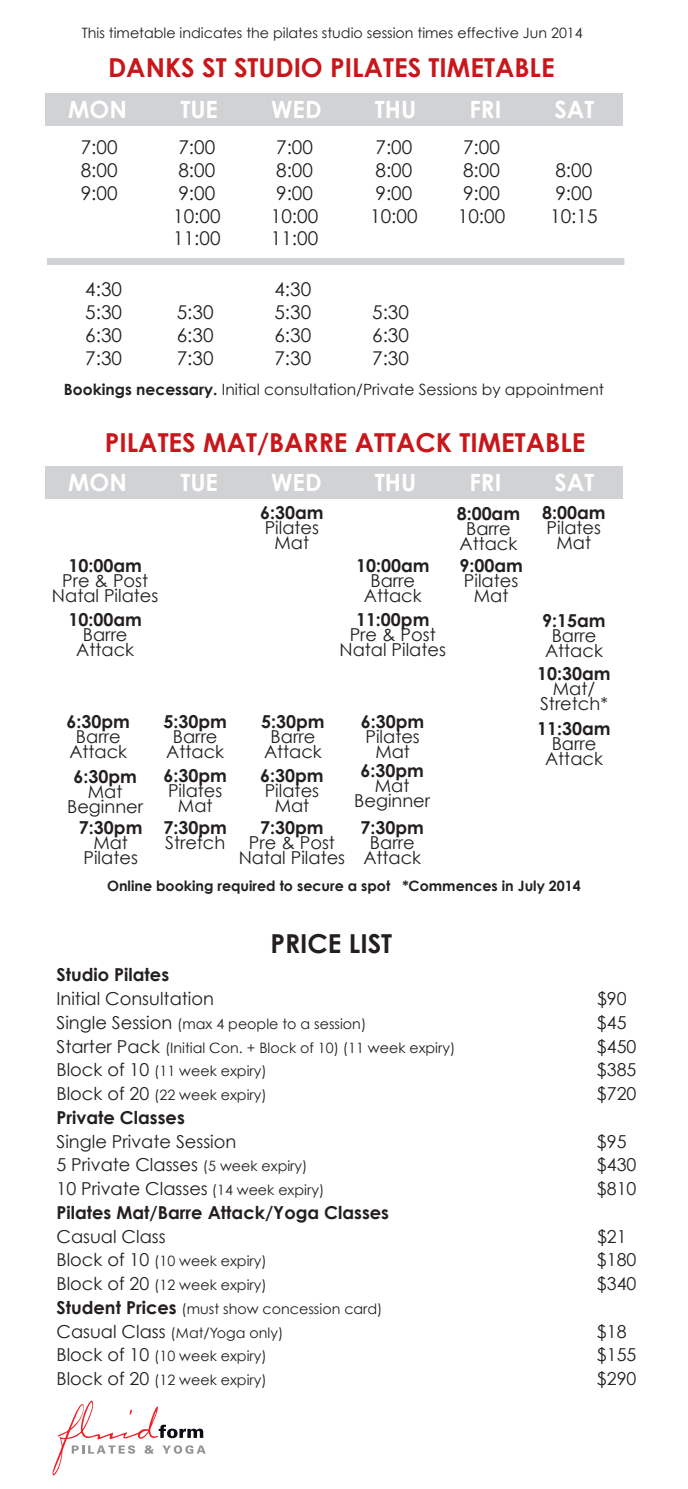
<style>
.page{position:relative;width:688px;height:1489px;background:#fff}
.page>*{position:absolute;margin:0;border:0;box-sizing:border-box;transform-origin:0 0}
.t1{font:700 26px "Century Gothic";color:#c8171b}
.t2{font:700 26px "Century Gothic";color:#231f20}
.t3{font:700 23.75px "Century Gothic";color:#fff}
.t4{font:19px/22.8px "Century Gothic";color:#231f20;text-align:justify}
.t5{font:17.75px/15px "Century Gothic";color:#231f20;text-align:center}
.t6{font:700 17.75px "Century Gothic";color:#231f20}
.t7{font:15.5px "Century Gothic";color:#231f20}
.t8{font:14.25px/23.8px "Century Gothic";color:#231f20}
.t9{font:700 14.25px "Century Gothic";color:#231f20}
.s1{font-weight:700}
.s2{font-size:17.75px}
.s3{font-size:14.25px}
.s4{font-weight:700;font-size:17.75px}
</style>
<div class="page">
<div style="left:45px;top:93px;width:577px;height:33px;background:#d1d2d4"></div>
<div style="left:45px;top:466px;width:577px;height:32px;background:#d1d2d4"></div>
<div style="left:47px;top:258px;width:577px;height:7px;background:#d1d2d4"></div>
<svg style="left:52px;top:1400px;width:154px;height:75px"></svg>
<p class="t8" style="left:82px;top:21px;width:502px">This timetable indicates the pilates studio session times effective Jun 2014</p>
<h1 class="t1" style="left:108px;top:51px;width:448px">DANKS ST STUDIO PILATES TIMETABLE</h1>
<h2 class="t3" style="left:68px;top:95px;width:60px">MON</h2>
<h2 class="t3" style="left:180px;top:95px;width:39px">TUE</h2>
<h2 class="t3" style="left:271px;top:95px;width:52px">WED</h2>
<h2 class="t3" style="left:375px;top:95px;width:43px">THU</h2>
<h2 class="t3" style="left:469px;top:95px;width:33px">FRI</h2>
<h2 class="t3" style="left:554px;top:95px;width:41px">SAT</h2>
<p class="t4" style="left:81px;top:136px;width:38px">7:00<br>8:00<br>9:00</p>
<p class="t4" style="left:271px;top:136px;width:49px;text-align:left">7:00<br>8:00<br>9:00<br>10:00<br>11:00</p>
<p class="t4" style="left:173px;top:136px;width:49px;text-align:left">7:00<br>8:00<br>9:00<br>10:00<br>11:00</p>
<p class="t4" style="left:85px;top:278px;width:38px">4:30<br>5:30<br>6:30<br>7:30</p>
<p class="t4" style="left:177px;top:300px;width:38px">5:30<br>6:30<br>7:30</p>
<p class="t4" style="left:274px;top:278px;width:38px">4:30<br>5:30<br>6:30<br>7:30</p>
<p class="t4" style="left:370px;top:136px;width:49px;text-align:left">7:00<br>8:00<br>9:00<br>10:00</p>
<p class="t4" style="left:457px;top:136px;width:49px;text-align:left">7:00<br>8:00<br>9:00<br>10:00</p>
<p class="t4" style="left:372px;top:300px;width:38px">5:30<br>6:30<br>7:30</p>
<p class="t4" style="left:550px;top:158px;width:49px;text-align:left">8:00<br>9:00<br>10:15</p>
<p class="t7" style="left:64px;top:380px;width:541px"><span class="s1">Bookings necessary.</span> Initial consultation/Private Sessions by appointment</p>
<h1 class="t1" style="left:105px;top:426px;width:482px">PILATES MAT/BARRE ATTACK TIMETABLE</h1>
<h2 class="t3" style="left:68px;top:467px;width:60px">MON</h2>
<h2 class="t3" style="left:180px;top:467px;width:39px">TUE</h2>
<h2 class="t3" style="left:271px;top:467px;width:52px">WED</h2>
<h2 class="t3" style="left:375px;top:467px;width:43px">THU</h2>
<h2 class="t3" style="left:469px;top:467px;width:33px">FRI</h2>
<h2 class="t3" style="left:554px;top:467px;width:41px">SAT</h2>
<p class="t6" style="left:68px;top:554px;width:75px">10:00am</p>
<p class="t5" style="left:52px;top:572px;width:108px">Pre &amp; Post<br>Natal Pilates</p>
<p class="t6" style="left:68px;top:608px;width:75px">10:00am</p>
<p class="t5" style="left:76px;top:626px;width:59px">Barre<br>Attack</p>
<p class="t6" style="left:260px;top:501px;width:65px">6:30am</p>
<p class="t5" style="left:264px;top:520px;width:56px">Pilates<br>Mat</p>
<p class="t6" style="left:356px;top:554px;width:75px">10:00am</p>
<p class="t5" style="left:364px;top:572px;width:59px">Barre<br>Attack</p>
<p class="t6" style="left:356px;top:608px;width:75px">11:00pm</p>
<p class="t5" style="left:339px;top:626px;width:108px">Pre &amp; Post<br>Natal Pilates</p>
<p class="t6" style="left:456px;top:502px;width:65px">8:00am</p>
<p class="t5" style="left:459px;top:520px;width:59px">Barre<br>Attack</p>
<p class="t6" style="left:459px;top:554px;width:65px">9:00am</p>
<p class="t5" style="left:464px;top:572px;width:56px">Pilates<br>Mat</p>
<p class="t6" style="left:66px;top:710px;width:65px">6:30pm</p>
<p class="t5" style="left:69px;top:729px;width:59px">Barre<br>Attack</p>
<p class="t6" style="left:73px;top:765px;width:65px">6:30pm</p>
<p class="t5" style="left:67px;top:783px;width:78px">Mat<br>Beginner</p>
<p class="t6" style="left:79px;top:816px;width:65px">7:30pm</p>
<p class="t5" style="left:83px;top:835px;width:56px">Mat<br>Pilates</p>
<p class="t6" style="left:163px;top:710px;width:65px">5:30pm</p>
<p class="t5" style="left:166px;top:729px;width:59px">Barre<br>Attack</p>
<p class="t6" style="left:163px;top:764px;width:65px">6:30pm</p>
<p class="t5" style="left:168px;top:783px;width:56px">Pilates<br>Mat</p>
<p class="t6" style="left:163px;top:816px;width:65px">7:30pm</p>
<p class="t5" style="left:165px;top:835px;width:62px">Stretch</p>
<p class="t6" style="left:261px;top:710px;width:65px">5:30pm</p>
<p class="t5" style="left:264px;top:729px;width:59px">Barre<br>Attack</p>
<p class="t6" style="left:260px;top:764px;width:65px">6:30pm</p>
<p class="t5" style="left:265px;top:783px;width:56px">Pilates<br>Mat</p>
<p class="t6" style="left:260px;top:816px;width:65px">7:30pm</p>
<p class="t5" style="left:239px;top:835px;width:108px">Pre &amp; Post<br>Natal Pilates</p>
<p class="t6" style="left:361px;top:710px;width:65px">6:30pm</p>
<p class="t5" style="left:365px;top:729px;width:56px">Pilates<br>Mat</p>
<p class="t6" style="left:360px;top:759px;width:65px">6:30pm</p>
<p class="t5" style="left:354px;top:778px;width:78px">Mat<br>Beginner</p>
<p class="t6" style="left:360px;top:816px;width:65px">7:30pm</p>
<p class="t5" style="left:363px;top:834px;width:59px">Barre<br>Attack</p>
<p class="t6" style="left:542px;top:501px;width:65px">8:00am</p>
<p class="t5" style="left:546px;top:520px;width:56px">Pilates<br>Mat</p>
<p class="t6" style="left:542px;top:609px;width:65px">9:15am</p>
<p class="t5" style="left:545px;top:627px;width:59px">Barre<br>Attack</p>
<p class="t6" style="left:537px;top:662px;width:75px">10:30am</p>
<p class="t5" style="left:540px;top:681px;width:69px">Mat/<br>Stretch*</p>
<p class="t6" style="left:537px;top:717px;width:75px">11:30am</p>
<p class="t5" style="left:545px;top:735px;width:59px">Barre<br>Attack</p>
<p class="t9" style="left:107px;top:876px;width:475px">Online booking required to secure a spot *Commences in July 2014</p>
<h1 class="t2" style="left:270px;top:927px;width:123px">PRICE LIST</h1>
<p class="t6" style="left:56px;top:963px;width:114px">Studio Pilates</p>
<p class="t5" style="left:56px;top:990px;width:159px">Initial Consultation</p>
<p class="t5" style="left:596px;top:990px;width:31px">$90</p>
<p class="t8" style="left:56px;top:1011px;width:311px"><span class="s2">Single Session</span> (max 4 people to a session)</p>
<p class="t5" style="left:596px;top:1014px;width:31px">$45</p>
<p class="t8" style="left:56px;top:1035px;width:400px"><span class="s2">Starter Pack</span> (Initial Con. + Block of 10) (11 week expiry)</p>
<p class="t5" style="left:596px;top:1038px;width:41px">$450</p>
<p class="t8" style="left:56px;top:1059px;width:212px"><span class="s2">Block of 10</span> (11 week expiry)</p>
<p class="t5" style="left:596px;top:1062px;width:41px">$385</p>
<p class="t8" style="left:56px;top:1082px;width:212px"><span class="s2">Block of 20</span> (22 week expiry)</p>
<p class="t5" style="left:596px;top:1085px;width:41px">$720</p>
<p class="t6" style="left:56px;top:1106px;width:130px">Private Classes</p>
<p class="t5" style="left:56px;top:1133px;width:181px">Single Private Session</p>
<p class="t5" style="left:596px;top:1133px;width:31px">$95</p>
<p class="t5" style="left:56px;top:1157px;width:252px">5 Private Classes <span class="s3">(5 week expiry)</span></p>
<p class="t5" style="left:596px;top:1157px;width:41px">$430</p>
<p class="t5" style="left:56px;top:1180px;width:269px">10 Private Classes <span class="s3">(14 week expiry)</span></p>
<p class="t5" style="left:596px;top:1180px;width:41px">$810</p>
<p class="t6" style="left:56px;top:1201px;width:334px">Pilates Mat/Barre Attack/Yoga Classes</p>
<p class="t5" style="left:56px;top:1228px;width:111px">Casual Class</p>
<p class="t5" style="left:596px;top:1228px;width:31px">$21</p>
<p class="t8" style="left:56px;top:1249px;width:212px"><span class="s2">Block of 10</span> (10 week expiry)</p>
<p class="t5" style="left:596px;top:1252px;width:41px">$180</p>
<p class="t8" style="left:56px;top:1272px;width:212px"><span class="s2">Block of 20</span> (12 week expiry)</p>
<p class="t5" style="left:596px;top:1275px;width:41px">$340</p>
<p class="t8" style="left:56px;top:1296px;width:327px"><span class="s4">Student Prices</span> (must show concession card)<br><span class="s2">Casual Class</span> (Mat/Yoga only)</p>
<p class="t5" style="left:596px;top:1323px;width:31px">$18</p>
<p class="t8" style="left:56px;top:1344px;width:212px"><span class="s2">Block of 10</span> (10 week expiry)</p>
<p class="t5" style="left:596px;top:1347px;width:41px">$155</p>
<p class="t8" style="left:56px;top:1367px;width:212px"><span class="s2">Block of 20</span> (12 week expiry)</p>
<p class="t5" style="left:596px;top:1370px;width:41px">$290</p>
</div>
